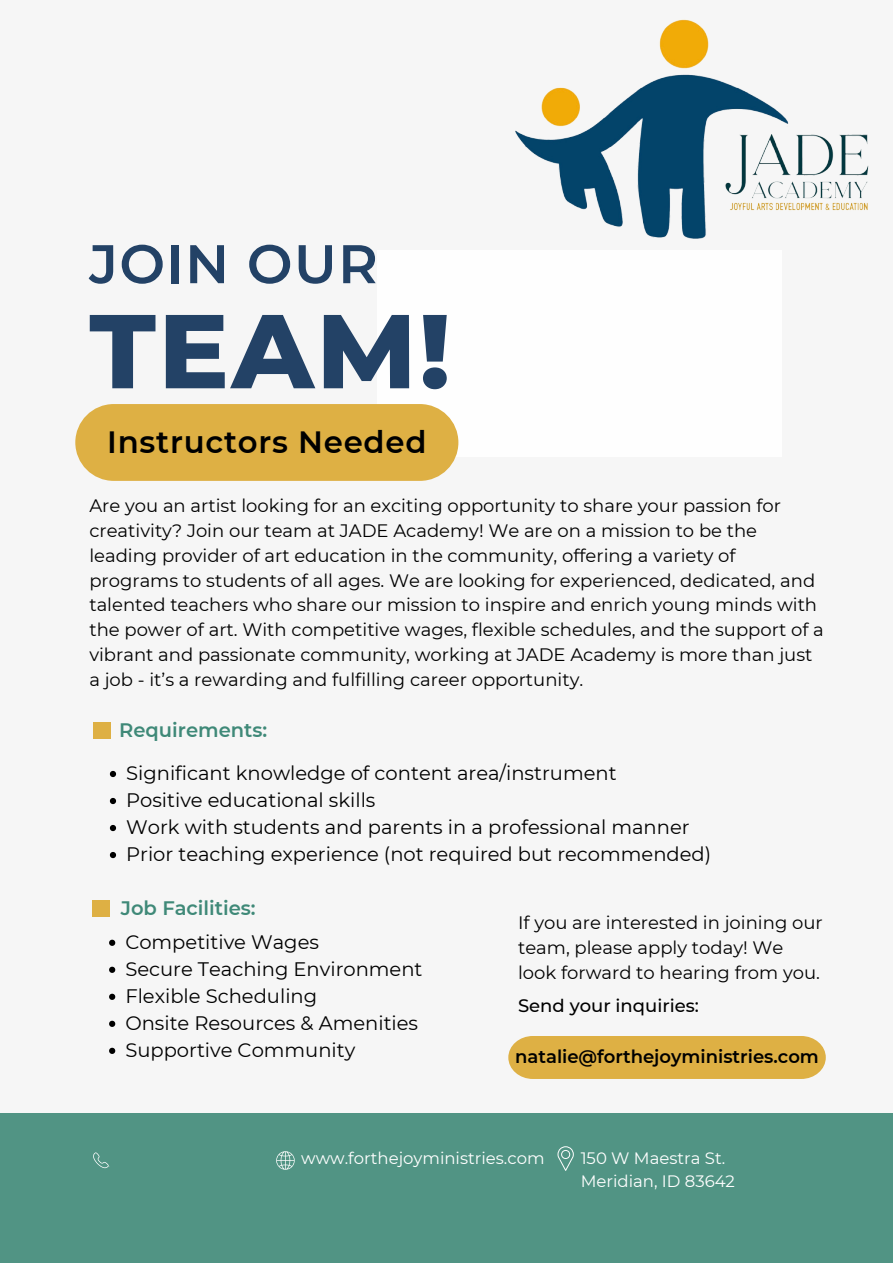
<style>
.page{position:relative;width:893px;height:1263px;background:#f6f6f6}
.page>*{position:absolute;margin:0;border:0;box-sizing:border-box;transform-origin:0 0}
.t1{font:800 104.77px "Montserrat";color:#234266}
.t2{font:600 54.3px "Montserrat";letter-spacing:.025em;color:#234266}
.t3{font:600 30.75px "Montserrat";letter-spacing:.025em;color:#000}
.t4{font:19.5px "Montserrat";color:#000}
.t5{font:600 19.5px "Montserrat";color:#3f8978}
.t6{font:18px/24.8px "Montserrat";color:#000}
.t7{font:600 18px "Montserrat";color:#000}
.t8{font:500 18px "Montserrat";color:#000}
.t9{font:16.5px "Montserrat";color:#fff}
</style>
<div class="page">
<img style="left:515px;top:19px;width:354px;height:220px">
<div style="left:378px;top:250px;width:404px;height:207px;background:#fff"></div>
<div style="left:75px;top:404px;width:383px;height:77px;background:#deb044;border-radius:38px"></div>
<div style="left:508px;top:1036px;width:318px;height:43px;background:#deb044"></div>
<div style="left:93px;top:722px;width:17px;height:16px;background:#deb044"></div>
<div style="left:92px;top:900px;width:17px;height:16px;background:#deb044"></div>
<div style="left:0;top:1113px;width:893px;height:150px;background:#519484"></div>
<svg style="left:93px;top:1152px;width:16px;height:16px"></svg>
<svg style="left:276px;top:1151px;width:19px;height:19px"></svg>
<svg style="left:557px;top:1146px;width:17px;height:25px"></svg>
<svg style="left:110px;top:771px;width:6px;height:6px"></svg>
<svg style="left:110px;top:798px;width:6px;height:6px"></svg>
<svg style="left:110px;top:825px;width:6px;height:6px"></svg>
<svg style="left:110px;top:852px;width:6px;height:6px"></svg>
<svg style="left:109px;top:940px;width:6px;height:6px"></svg>
<svg style="left:109px;top:967px;width:6px;height:6px"></svg>
<svg style="left:109px;top:994px;width:6px;height:6px"></svg>
<svg style="left:109px;top:1021px;width:6px;height:6px"></svg>
<svg style="left:109px;top:1048px;width:6px;height:6px"></svg>
<p class="t2" style="left:89px;top:231px;width:290px">JOIN OUR</p>
<p class="t1" style="left:89px;top:287px;width:363px">TEAM!</p>
<p class="t3" style="left:107px;top:423px;width:321px">Instructors Needed</p>
<p class="t6" style="left:89px;top:493px;width:736px">Are you an artist looking for an exciting opportunity to share your passion for creativity? Join our team at JADE Academy! We are on a mission to be the leading provider of art education in the community, offering a variety of programs to students of all ages. We are looking for experienced, dedicated, and talented teachers who share our mission to inspire and enrich young minds with the power of art. With competitive wages, flexible schedules, and the support of a vibrant and passionate community, working at JADE Academy is more than just a job - it’s a rewarding and fulfilling career opportunity.</p>
<p class="t5" style="left:119px;top:718px;width:150px">Requirements:</p>
<p class="t4" style="left:126px;top:761px;width:492px">Significant knowledge of content area/instrument</p>
<p class="t4" style="left:126px;top:788px;width:251px">Positive educational skills</p>
<p class="t4" style="left:126px;top:815px;width:565px">Work with students and parents in a professional manner</p>
<p class="t4" style="left:126px;top:842px;width:586px">Prior teaching experience (not required but recommended)</p>
<p class="t5" style="left:121px;top:896px;width:136px">Job Facilities:</p>
<p class="t4" style="left:125px;top:930px;width:195px">Competitive Wages</p>
<p class="t4" style="left:125px;top:957px;width:299px">Secure Teaching Environment</p>
<p class="t4" style="left:125px;top:984px;width:193px">Flexible Scheduling</p>
<p class="t4" style="left:125px;top:1011px;width:294px">Onsite Resources &amp; Amenities</p>
<p class="t4" style="left:125px;top:1038px;width:231px">Supportive Community</p>
<p class="t6" style="left:518px;top:910px;width:306px">If you are interested in joining our team, please apply today! We look forward to hearing from you.</p>
<p class="t8" style="left:518px;top:994px;width:182px">Send your inquiries:</p>
<p class="t7" style="left:515px;top:1045px;width:305px">natalie@forthejoyministries.com</p>
<p class="t9" style="left:301px;top:1148px;width:245px">www.forthejoyministries.com</p>
<p class="t9" style="left:580px;top:1148px;width:146px">150 W Maestra St.</p>
<p class="t9" style="left:580px;top:1171px;width:156px">Meridian, ID 83642</p>
</div>
